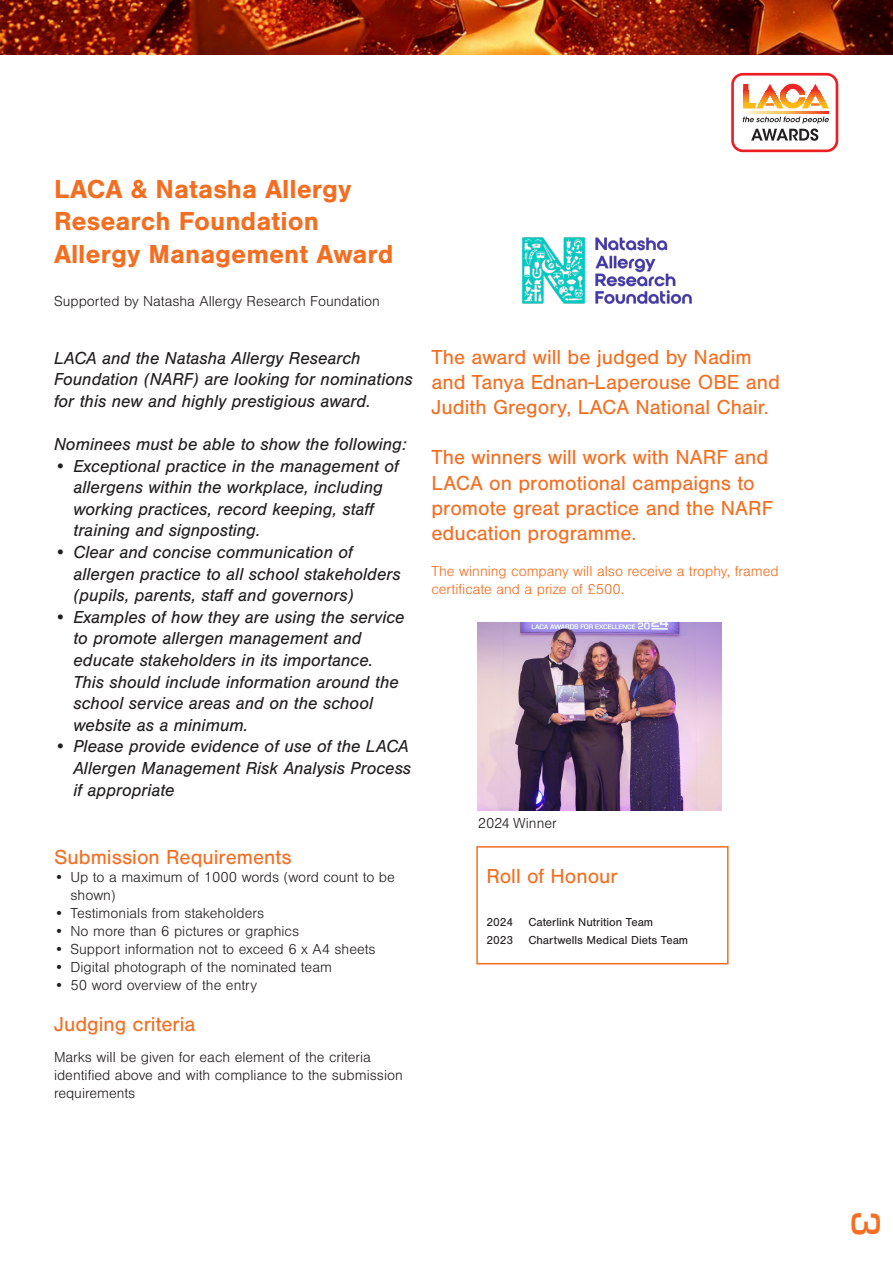
<style>
.page{position:relative;width:893px;height:1263px;background:#fff}
.page>*{position:absolute;margin:0;border:0;box-sizing:border-box;transform-origin:0 0}
.t1{font:500 42px "Eurostile";color:#f36e21}
.Headline{font:700 27px "Nimbus San";color:#f36e21}
.Subhead{font:21px/25.2px "Nimbus San";color:#f36e21}
.Paragraph_Style_1{font:21px "Nimbus San";color:#f36e21}
.Bullit_point_text{font:21px "Nimbus San";color:#f36e21}
.Paragraph_Style_ITALIC{font:italic 18px/21.6px "Nimbus San";color:#231f20}
.Paragraph_Style_1-2{font:300 15px/18px "Nimbus San";color:#231f20}
.Paragraph_Style_1-3{font:300 15px/18px "Nimbus San";color:#f36e21}
.Subhead-2{font:12px "Nimbus San";color:#231f20}
</style>
<div class="page">
<div style="left:730px;top:72px;width:109px;height:81px;border:4px solid #fff;border-radius:10px"></div>
<div style="left:732px;top:74px;width:105px;height:77px;background:#fff;border-radius:10px"></div>
<div style="left:731px;top:73px;width:107px;height:79px;border:3px solid #ee1d23;border-radius:10px"></div>
<svg style="left:743px;top:112px;width:86px;height:29px"></svg>
<svg style="left:743px;top:84px;width:6px;height:6px"></svg>
<hr style="left:743px;top:104px;width:12px;height:4px;background:#fcb914">
<svg style="left:783px;top:84px;width:19px;height:6px"></svg>
<svg style="left:780px;top:106px;width:25px;height:3px"></svg>
<svg style="left:766px;top:84px;width:17px;height:6px"></svg>
<svg style="left:756px;top:106px;width:27px;height:2px"></svg>
<svg style="left:802px;top:84px;width:17px;height:6px"></svg>
<svg style="left:802px;top:106px;width:27px;height:2px"></svg>
<svg style="left:743px;top:90px;width:85px;height:16px"></svg>
<img style="left:478px;top:622px;width:243px;height:188px">
<img style="left:0;top:0;width:893px;height:54px">
<div style="left:476px;top:846px;width:253px;height:118px;border:2px solid #f36e21"></div>
<img style="left:522px;top:237px;width:170px;height:67px">
<p class="Headline" style="left:54px;top:174px;width:299px">LACA &amp; Natasha Allergy</p>
<p class="Headline" style="left:54px;top:206px;width:266px">Research Foundation</p>
<p class="Headline" style="left:54px;top:239px;width:341px">Allergy Management Award</p>
<p class="Paragraph_Style_1-2" style="left:54px;top:292px;width:328px">Supported by Natasha Allergy Research Foundation</p>
<p class="Paragraph_Style_ITALIC" style="left:54px;top:347px;width:360px">LACA and the Natasha Allergy Research<br>Foundation (NARF) are looking for nominations for this new and highly prestigious award.</p>
<p class="Paragraph_Style_ITALIC" style="left:54px;top:433px;width:354px">Nominees must be able to show the following:</p>
<p class="Paragraph_Style_ITALIC" style="left:74px;top:455px;width:327px;text-indent:-20px">• Exceptional practice in the management of allergens within the workplace, including working practices, record keeping, staff training and signposting.</p>
<p class="Paragraph_Style_ITALIC" style="left:74px;top:541px;width:329px;text-indent:-20px">• Clear and concise communication of allergen practice to all school stakeholders (pupils, parents, staff and governors)</p>
<p class="Paragraph_Style_ITALIC" style="left:74px;top:606px;width:333px;text-indent:-20px">• Examples of how they are using the service to promote allergen management and educate stakeholders in its importance.<br>This should include information around the school service areas and on the school website as a minimum.</p>
<p class="Paragraph_Style_ITALIC" style="left:74px;top:736px;width:339px;text-indent:-20px">• Please provide evidence of use of the LACA<br>Allergen Management Risk Analysis Process if appropriate</p>
<p class="Paragraph_Style_1" style="left:54px;top:846px;width:239px">Submission Requirements</p>
<p class="Paragraph_Style_1-2" style="left:70px;top:868px;width:326px;text-indent:-16px">• Up to a maximum of 1000 words (word count to be shown)</p>
<p class="Paragraph_Style_1-2" style="left:54px;top:904px;width:212px">• Testimonials from stakeholders</p>
<p class="Paragraph_Style_1-2" style="left:54px;top:922px;width:247px">• No more than 6 pictures or graphics</p>
<p class="Paragraph_Style_1-2" style="left:54px;top:940px;width:323px">• Support information not to exceed 6 x A4 sheets</p>
<p class="Paragraph_Style_1-2" style="left:54px;top:958px;width:279px">• Digital photograph of the nominated team</p>
<p class="Paragraph_Style_1-2" style="left:54px;top:976px;width:204px">• 50 word overview of the entry</p>
<p class="Bullit_point_text" style="left:54px;top:1012px;width:143px">Judging criteria</p>
<p class="Paragraph_Style_1-2" style="left:54px;top:1048px;width:350px">Marks will be given for each element of the criteria identified above and with compliance to the submission requirements</p>
<p class="Subhead" style="left:431px;top:344px;width:350px">The award will be judged by Nadim and Tanya Ednan-Laperouse OBE and<br>Judith Gregory, LACA National Chair.</p>
<p class="Subhead" style="left:431px;top:445px;width:343px">The winners will work with NARF and<br>LACA on promotional campaigns to promote great practice and the NARF education programme.</p>
<p class="Paragraph_Style_1-3" style="left:431px;top:562px;width:349px">The winning company will also receive a trophy, framed certificate and a prize of £500.</p>
<p class="Paragraph_Style_1-2" style="left:478px;top:814px;width:81px">2024 Winner</p>
<p class="Subhead" style="left:486px;top:863px;width:133px">Roll of Honour</p>
<p class="Subhead-2" style="left:486px;top:915px;width:28px">2024</p>
<p class="Subhead-2" style="left:528px;top:915px;width:126px">Caterlink Nutrition Team</p>
<p class="Subhead-2" style="left:486px;top:933px;width:28px">2023</p>
<p class="Subhead-2" style="left:528px;top:933px;width:161px">Chartwells Medical Diets Team</p>
<p class="t1" style="left:895px;top:1211px;width:28px;rotate:90deg">3</p>
</div>
